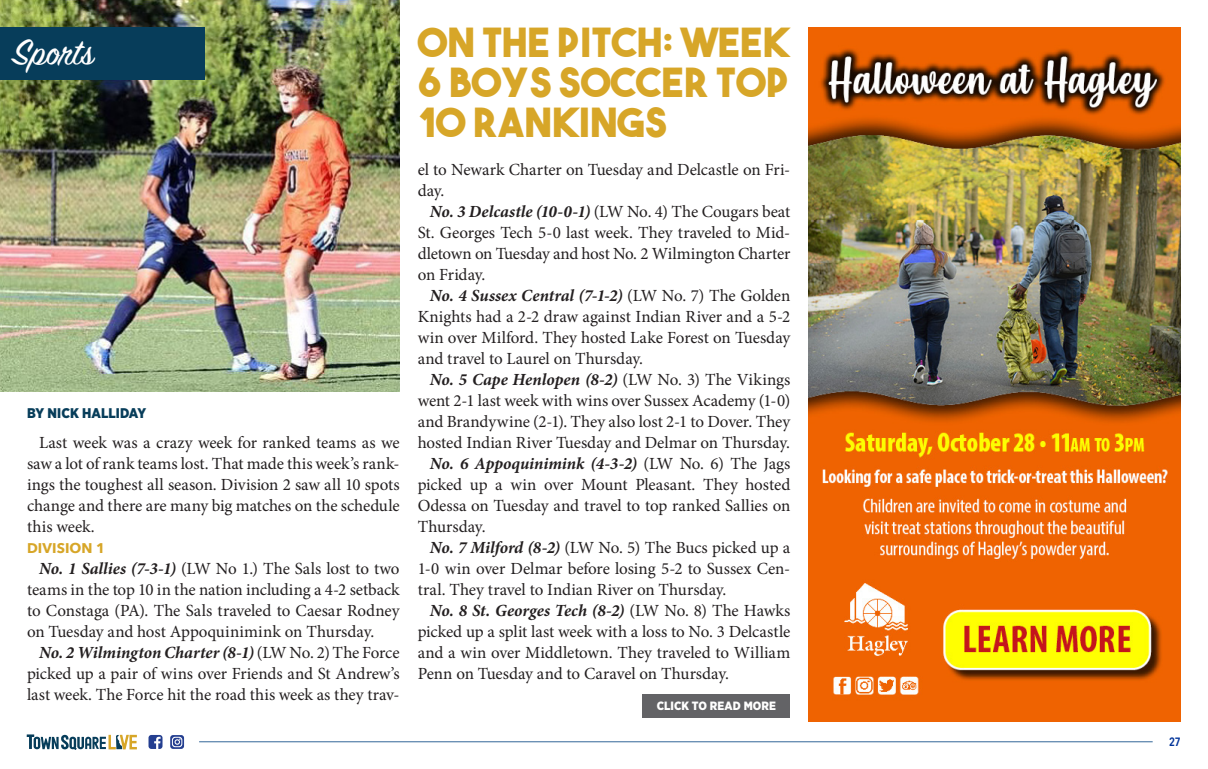
<style>
.page{position:relative;width:1208px;height:769px;background:#fff}
.page>*{position:absolute;margin:0;border:0;box-sizing:border-box;transform-origin:0 0}
.t1{font:40px/40px "The Bold Font";letter-spacing:.01em;color:#d7a628;text-align:justify}
.t2{font:40px "Sign Painter House Script";color:#fff}
.body_copy{font:17px/21px "Minion Pro";letter-spacing:-.005em;color:#231f20;text-align:justify}
.t3{font:900 14px "Gotham Narrow";color:#073d5a}
.t4{font:700 14px "Avenir Next";letter-spacing:.005em;color:#d7a628}
.t5{font:900 12px "Gotham Narrow";letter-spacing:.005em;color:#fff}
.t6{font:600 12px "Avenir Next Condensed";color:#039}
.s1{font-weight:700;font-style:italic}
</style>
<div class="page">
<hr style="left:199px;top:740px;width:953px;height:1px;background:#369">
<svg style="left:148px;top:735px;width:14px;height:13px"></svg>
<svg style="left:170px;top:735px;width:14px;height:13px"></svg>
<svg style="left:27px;top:734px;width:110px;height:15px"></svg>
<img style="left:0;top:0;width:399px;height:391px">
<div style="left:396px;top:6px;width:415px;height:153px;background:#fff"></div>
<div style="left:0;top:27px;width:204px;height:52px;background:#073d5a"></div>
<div style="left:642px;top:693px;width:148px;height:24px;background:#636366"></div>
<img style="left:808px;top:27px;width:372px;height:694px">
<p class="t2" style="left:13px;top:27px;width:82px">Sports</p>
<p class="t3" style="left:27px;top:403px;width:121px">BY NICK HALLIDAY</p>
<p class="body_copy" style="left:27px;top:432px;width:374px;text-indent:12px">Last week was a crazy week for ranked teams as we saw a lot of rank teams lost. That made this week’s rank&shy;ings the toughest all season. Division 2 saw all 10 spots change and there are many big matches on the schedule this week.</p>
<p class="t4" style="left:27px;top:535px;width:80px">DIVISION 1</p>
<p class="body_copy" style="left:27px;top:558px;width:374px;text-indent:12px"><span class="s1">No. 1 Sallies (7-3-1)</span> (LW No 1.) The Sals lost to two teams in the top 10 in the nation including a 4-2 setback to Constaga (PA). The Sals traveled to Caesar Rodney on Tuesday and host Appoquinimink on Thursday.</p>
<p class="body_copy" style="left:27px;top:642px;width:374px;text-indent:12px"><span class="s1">No. 2 Wilmington Charter (8-1)</span> (LW No. 2) The Force picked up a pair of wins over Friends and St Andrew’s last week. The Force hit the road this week as they trav-</p>
<p class="t1" style="left:417px;top:22px;width:373px">ON THE PITCH: WEEK 6 BOYS SOCCER TOP 10 RANKINGS</p>
<p class="body_copy" style="left:417px;top:159px;width:374px">el to Newark Charter on Tuesday and Delcastle on Fri&shy;day.</p>
<p class="body_copy" style="left:417px;top:201px;width:374px;text-indent:12px"><span class="s1">No. 3 Delcastle (10-0-1)</span> (LW No. 4) The Cougars beat St. Georges Tech 5-0 last week. They traveled to Mid&shy;dletown on Tuesday and host No. 2 Wilmington Charter on Friday.</p>
<p class="body_copy" style="left:417px;top:285px;width:374px;text-indent:12px"><span class="s1">No. 4 Sussex Central (7-1-2)</span> (LW No. 7) The Golden Knights had a 2-2 draw against Indian River and a 5-2 win over Milford. They hosted Lake Forest on Tuesday and travel to Laurel on Thursday.</p>
<p class="body_copy" style="left:417px;top:369px;width:374px;text-indent:12px"><span class="s1">No. 5 Cape Henlopen (8-2)</span> (LW No. 3) The Vikings went 2-1 last week with wins over Sussex Academy (1-0) and Brandywine (2-1). They also lost 2-1 to Dover. They hosted Indian River Tuesday and Delmar on Thursday.</p>
<p class="body_copy" style="left:417px;top:453px;width:374px;text-indent:12px"><span class="s1">No. 6 Appoquinimink (4-3-2)</span> (LW No. 6) The Jags picked up a win over Mount Pleasant. They hosted Odessa on Tuesday and travel to top ranked Sallies on Thursday.</p>
<p class="body_copy" style="left:417px;top:537px;width:374px;text-indent:12px"><span class="s1">No. 7 Milford (8-2)</span> (LW No. 5) The Bucs picked up a 1-0 win over Delmar before losing 5-2 to Sussex Cen&shy;tral. They travel to Indian River on Thursday.</p>
<p class="body_copy" style="left:417px;top:600px;width:374px;text-indent:12px"><span class="s1">No. 8 St. Georges Tech (8-2)</span> (LW No. 8) The Hawks picked up a split last week with a loss to No. 3 Delcastle and a win over Middletown. They traveled to William Penn on Tuesday and to Caravel on Thursday.</p>
<p class="t5" style="left:656px;top:697px;width:121px">CLICK TO READ MORE</p>
<p class="t6" style="left:1169px;top:731px;width:13px">27</p>
</div>
